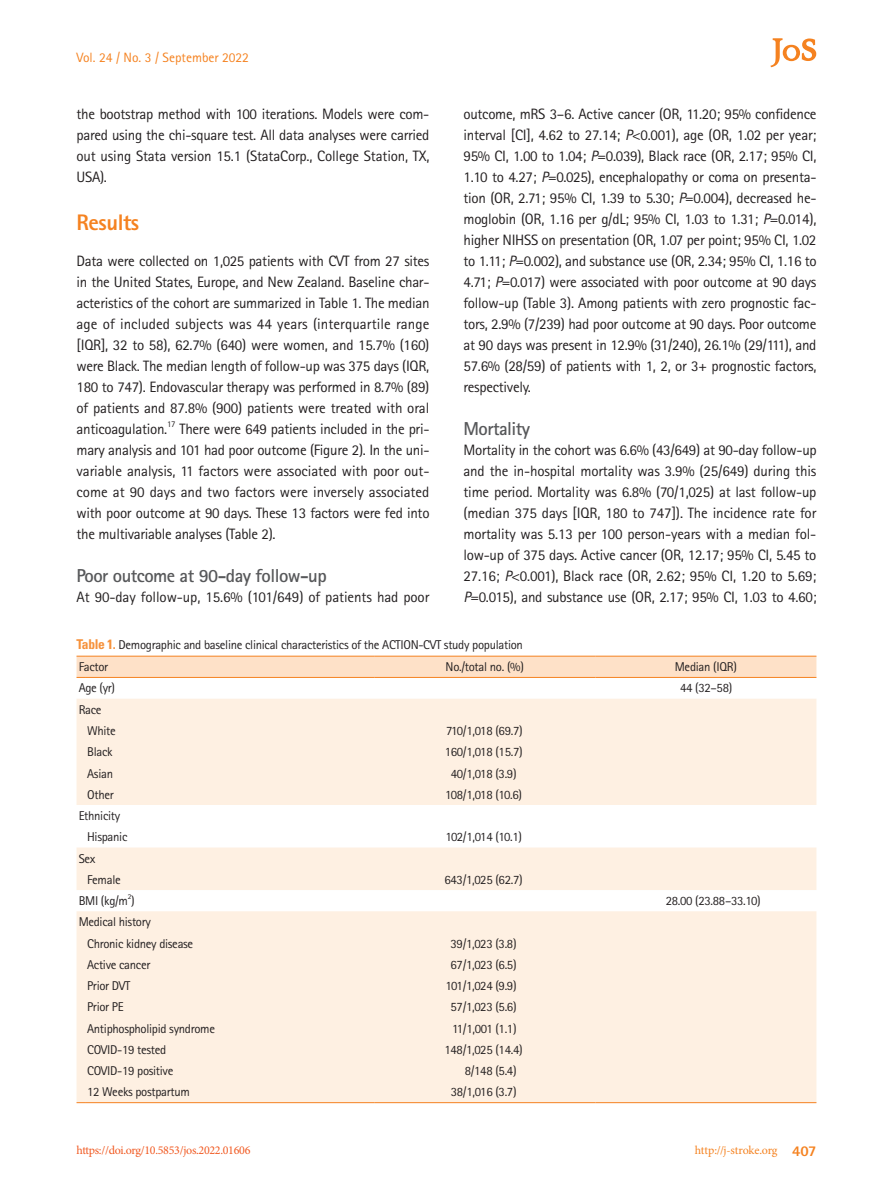
<style>
.page{position:relative;width:893px;height:1191px;background:#fff}
.page>*{position:absolute;margin:0;border:0;box-sizing:border-box;transform-origin:0 0}
.t1{font:800 22.5px "Rotis Sans Serif Std";letter-spacing:-.02em;color:#f58220}
.t2{font:700 18.75px "Rotis Sans Serif Std";letter-spacing:-.03em;color:#57585a}
.t3{font:15px/21px "Rotis Sans Serif Std";letter-spacing:-.02em;color:#231f20;text-align:justify}
.t4{font:13.5px "Rotis Sans Serif Std";color:#f58220}
.t5{font:12.75px/21.3px "Rotis Sans Serif Std";letter-spacing:-.025em;color:#231f20}
.t6{font:12px "Minion Pro";letter-spacing:-.025em;color:#f15921}
.t7{font:12px "Minion Pro";letter-spacing:-.015em;color:#f58220}
.t8{font:8.7px "Rotis Sans Serif Std";color:#231f20}
.t9{font:7.5px "Rotis Sans Serif Std";color:#231f20}
.s1{font-style:italic}
.s2{font-family:"Univers LT Std";font-weight:700;font-stretch:condensed;font-size:13.5px;color:#f6923c}
.s3{font-family:"Rotis Sans Serif Std";font-weight:800;font-size:15px}
</style>
<div class="page">
<svg style="left:770px;top:38px;width:46px;height:29px"></svg>
<svg style="left:77px;top:699px;width:739px;height:403px;fill:#fef0e2"></svg>
<svg style="left:77px;top:656px;width:739px;height:22px"></svg>
<hr style="left:85px;top:677px;width:289px;height:1px;background:#f58220">
<hr style="left:374px;top:677px;width:221px;height:1px;background:#f58220">
<hr style="left:595px;top:677px;width:221px;height:1px;background:#f58220">
<hr style="left:85px;top:1102px;width:289px;height:1px;background:#f58220">
<hr style="left:374px;top:1102px;width:221px;height:1px;background:#f58220">
<hr style="left:595px;top:1102px;width:221px;height:1px;background:#f58220">
<p class="t4" style="left:77px;top:50px;width:174px">Vol. 24 / No. 3 / September 2022</p>
<p class="t3" style="left:463px;top:103px;width:355px">outcome, mRS 3–6. Active cancer (OR, 11.20; 95% confidence interval [CI], 4.62 to 27.14; <span class="s1">P</span>&lt;0.001), age (OR, 1.02 per year; 95% CI, 1.00 to 1.04; <span class="s1">P</span>=0.039), Black race (OR, 2.17; 95% CI, 1.10 to 4.27; <span class="s1">P</span>=0.025), encephalopathy or coma on presenta&shy;tion (OR, 2.71; 95% CI, 1.39 to 5.30; <span class="s1">P</span>=0.004), decreased he&shy;moglobin (OR, 1.16 per g/dL; 95% CI, 1.03 to 1.31; <span class="s1">P</span>=0.014), higher NIHSS on presentation (OR, 1.07 per point; 95% CI, 1.02 to 1.11; <span class="s1">P</span>=0.002), and substance use (OR, 2.34; 95% CI, 1.16 to 4.71; <span class="s1">P</span>=0.017) were associated with poor outcome at 90 days follow-up (Table 3). Among patients with zero prognostic fac&shy;tors, 2.9% (7/239) had poor outcome at 90 days. Poor outcome at 90 days was present in 12.9% (31/240), 26.1% (29/111), and 57.6% (28/59) of patients with 1, 2, or 3+ prognostic factors, respectively.</p>
<p class="t2" style="left:463px;top:416px;width:68px">Mortality</p>
<p class="t3" style="left:463px;top:439px;width:355px">Mortality in the cohort was 6.6% (43/649) at 90-day follow-up and the in-hospital mortality was 3.9% (25/649) during this time period. Mortality was 6.8% (70/1,025) at last follow-up (median 375 days [IQR, 180 to 747]). The incidence rate for mortality was 5.13 per 100 person-years with a median fol&shy;low-up of 375 days. Active cancer (OR, 12.17; 95% CI, 5.45 to 27.16; <span class="s1">P</span>&lt;0.001), Black race (OR, 2.62; 95% CI, 1.20 to 5.69; <span class="s1">P</span>=0.015), and substance use (OR, 2.17; 95% CI, 1.03 to 4.60;</p>
<p class="t5" style="left:77px;top:634px;width:448px;line-height:22px"><span class="s2">Table 1.</span> Demographic and baseline clinical characteristics of the ACTION-CVT study population<br>Factor</p>
<p class="t3" style="left:77px;top:103px;width:354px">the bootstrap method with 100 iterations. Models were com&shy;pared using the chi-square test. All data analyses were carried out using Stata version 15.1 (StataCorp., College Station, TX, USA).</p>
<h1 class="t1" style="left:77px;top:208px;width:64px">Results</h1>
<p class="t3" style="left:77px;top:250px;width:354px">Data were collected on 1,025 patients with CVT from 27 sites in the United States, Europe, and New Zealand. Baseline char&shy;acteristics of the cohort are summarized in Table 1. The median age of included subjects was 44 years (interquartile range [IQR], 32 to 58), 62.7% (640) were women, and 15.7% (160) were Black. The median length of follow-up was 375 days (IQR, 180 to 747). Endovascular therapy was performed in 8.7% (89) of patients and 87.8% (900) patients were treated with oral anticoagulation.</p>
<p class="t8" style="left:167px;top:419px;width:10px">17</p>
<p class="t3" style="left:77px;top:418px;width:355px;text-indent:103px">There were 649 patients included in the pri&shy;mary analysis and 101 had poor outcome (Figure 2). In the uni&shy;variable analysis, 11 factors were associated with poor out&shy;come at 90 days and two factors were inversely associated with poor outcome at 90 days. These 13 factors were fed into the multivariable analyses (Table 2).</p>
<p class="t2" style="left:77px;top:563px;width:252px">Poor outcome at 90-day follow-up</p>
<p class="t3" style="left:77px;top:586px;width:354px">At 90-day follow-up, 15.6% (101/649) of patients had poor</p>
<p class="t5" style="left:446px;top:656px;width:80px">No./total no. (%)</p>
<p class="t5" style="left:675px;top:656px;width:64px">Median (IQR)</p>
<p class="t5" style="left:79px;top:677px;width:38px">Age (yr)</p>
<p class="t5" style="left:680px;top:677px;width:54px">44 (32–58)</p>
<p class="t5" style="left:87px;top:698px;width:30px;text-indent:-9px">Race<br>White</p>
<p class="t5" style="left:446px;top:720px;width:78px">710/1,018 (69.7)</p>
<p class="t5" style="left:87px;top:741px;width:27px">Black</p>
<p class="t5" style="left:445px;top:741px;width:79px">160/1,018 (15.7)</p>
<p class="t5" style="left:87px;top:762px;width:27px">Asian</p>
<p class="t5" style="left:451px;top:762px;width:67px">40/1,018 (3.9)</p>
<p class="t5" style="left:87px;top:783px;width:28px">Other</p>
<p class="t5" style="left:445px;top:783px;width:78px">108/1,018 (10.6)</p>
<p class="t5" style="left:87px;top:805px;width:42px;text-indent:-9px">Ethnicity<br>Hispanic</p>
<p class="t5" style="left:445px;top:826px;width:78px">102/1,014 (10.1)</p>
<p class="t5" style="left:87px;top:847px;width:35px;text-indent:-9px">Sex<br>Female</p>
<p class="t5" style="left:444px;top:868px;width:80px">643/1,025 (62.7)</p>
<p class="t9" style="left:128px;top:892px;width:5px">2</p>
<p class="t5" style="left:666px;top:890px;width:96px">28.00 (23.88–33.10)</p>
<p class="t5" style="left:87px;top:911px;width:108px;text-indent:-9px">Medical history<br>Chronic kidney disease</p>
<p class="t5" style="left:79px;top:890px;width:58px">BMI (kg/m )</p>
<p class="t5" style="left:451px;top:932px;width:67px">39/1,023 (3.8)</p>
<p class="t5" style="left:87px;top:953px;width:65px">Active cancer</p>
<p class="t5" style="left:451px;top:953px;width:67px">67/1,023 (6.5)</p>
<p class="t5" style="left:87px;top:975px;width:45px">Prior DVT</p>
<p class="t5" style="left:445px;top:975px;width:73px">101/1,024 (9.9)</p>
<p class="t5" style="left:87px;top:996px;width:38px">Prior PE</p>
<p class="t5" style="left:451px;top:996px;width:67px">57/1,023 (5.6)</p>
<p class="t5" style="left:87px;top:1017px;width:129px">Antiphospholipid syndrome</p>
<p class="t5" style="left:452px;top:1017px;width:66px">11/1,001 (1.1)</p>
<p class="t5" style="left:87px;top:1038px;width:81px">COVID-19 tested</p>
<p class="t5" style="left:444px;top:1038px;width:80px">148/1,025 (14.4)</p>
<p class="t5" style="left:87px;top:1060px;width:88px">COVID-19 positive</p>
<p class="t5" style="left:465px;top:1060px;width:53px">8/148 (5.4)</p>
<p class="t5" style="left:87px;top:1081px;width:104px">12 Weeks postpartum</p>
<p class="t5" style="left:451px;top:1081px;width:67px">38/1,016 (3.7)</p>
<p class="t6" style="left:77px;top:1142px;width:175px">https://doi.org/10.5853/jos.2022.01606</p>
<p class="t7" style="left:695px;top:1142px;width:123px">http://j-stroke.org <span class="s3">407</span></p>
</div>
